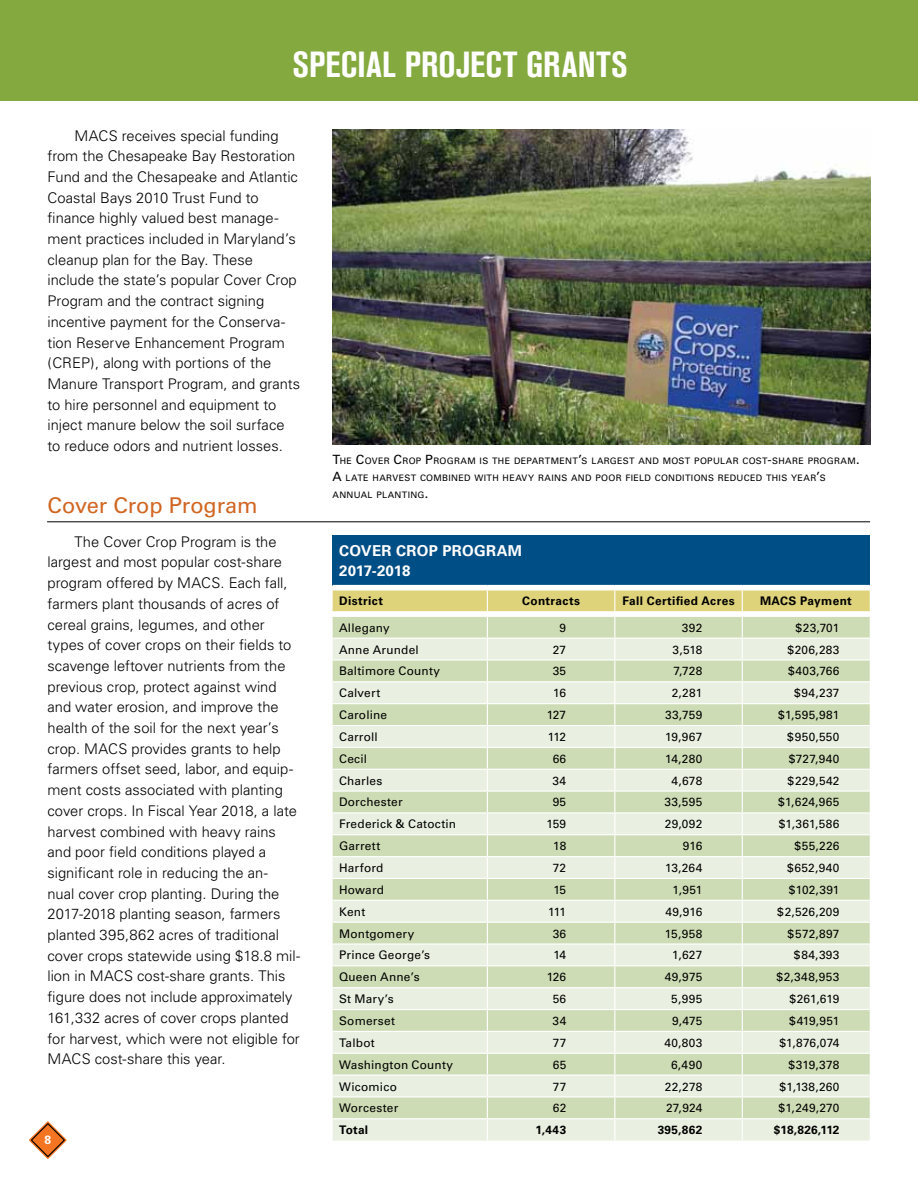
<style>
.page{position:relative;width:918px;height:1188px;background:#fff}
.page>*{position:absolute;margin:0;border:0;box-sizing:border-box;transform-origin:0 0}
.t1{font:700 condensed 36px "Akzidenz Grotesk BE";letter-spacing:.01em;color:#fff}
.t2{font:21.75px "Univers";letter-spacing:-.005em;color:#d16522}
.t3{font:700 15px/19.5px "Univers";letter-spacing:.015em;color:#fff}
.t4{font:300 14.7px/20.7px "Univers";color:#000}
.t5{font:700 12px "Univers";color:#fff}
.t6{font:11.85px "Univers";letter-spacing:.02em;color:#000}
.t7{font:700 11.85px "Univers";letter-spacing:.03em;color:#000}
.t8{font:8.85px/17.2px "Univers";letter-spacing:.035em;color:#000}
.s1{font-size:12.75px}
</style>
<div class="page">
<div style="left:0;top:0;width:918px;height:101px;background:#84a93e"></div>
<div style="left:333px;top:535px;width:537px;height:50px;background:#004e86"></div>
<svg style="left:333px;top:585px;width:537px;height:556px"></svg>
<img style="left:333px;top:130px;width:537px;height:314px">
<hr style="left:47px;top:521px;width:823px;height:1px;background:#000">
<svg style="left:30px;top:1122px;width:36px;height:36px"></svg>
<div style="left:29px;top:1121px;width:38px;height:38px;border:1px solid #f47521;border-radius:18px"></div>
<div style="left:31px;top:1123px;width:34px;height:34px;border:1px solid #000;border-radius:16px"></div>
<h1 class="t1" style="left:293px;top:44px;width:337px">SPECIAL PROJECT GRANTS</h1>
<p class="t4" style="left:48px;top:125px;width:254px;text-indent:27px">MACS receives special funding from the Chesapeake Bay Restoration Fund and the Chesapeake and Atlantic Coastal Bays 2010 Trust Fund to finance highly valued best manage&shy;ment practices included in Maryland’s cleanup plan for the Bay. These include the state’s popular Cover Crop Program and the contract signing incentive payment for the Conserva&shy;tion Reserve Enhancement Program (CREP), along with portions of the Manure Transport Program, and grants to hire personnel and equipment to inject manure below the soil surface to reduce odors and nutrient losses.</p>
<h2 class="t2" style="left:48px;top:493px;width:212px">Cover Crop Program</h2>
<p class="t4" style="left:48px;top:531px;width:254px;text-indent:27px">The Cover Crop Program is the largest and most popular cost-share program offered by MACS. Each fall, farmers plant thousands of acres of cereal grains, legumes, and other types of cover crops on their fields to scavenge leftover nutrients from the previous crop, protect against wind and water erosion, and improve the health of the soil for the next year’s crop. MACS provides grants to help farmers offset seed, labor, and equip&shy;ment costs associated with planting cover crops. In Fiscal Year 2018, a late harvest combined with heavy rains and poor field conditions played a significant role in reducing the an-<br>nual cover crop planting. During the 2017-2018 planting season, farmers planted 395,862 acres of traditional cover crops statewide using $18.8 mil&shy;lion in MACS cost-share grants. This figure does not include approximately 161,332 acres of cover crops planted for harvest, which were not eligible for MACS cost-share this year.</p>
<p class="t5" style="left:45px;top:1133px;width:8px">8</p>
<p class="t8" style="left:333px;top:452px;width:529px"><span class="s1">T</span>HE <span class="s1">C</span>OVER <span class="s1">C</span>ROP <span class="s1">P</span>ROGRAM IS THE DEPARTMENT<span class="s1">’</span>S LARGEST AND MOST POPULAR COST<span class="s1">-</span>SHARE PROGRAM<span class="s1">.<br>A</span> LATE HARVEST COMBINED WITH HEAVY RAINS AND POOR FIELD CONDITIONS REDUCED THIS YEAR<span class="s1">’</span>S<br>ANNUAL PLANTING<span class="s1">.</span></p>
<p class="t3" style="left:339px;top:541px;width:184px">COVER CROP PROGRAM<br>2017-2018</p>
<p class="t7" style="left:339px;top:594px;width:45px">District</p>
<p class="t7" style="left:522px;top:594px;width:60px">Contracts</p>
<p class="t7" style="left:622px;top:594px;width:114px">Fall Certified Acres</p>
<p class="t7" style="left:760px;top:594px;width:93px">MACS Payment</p>
<p class="t6" style="left:339px;top:620px;width:52px">Allegany</p>
<p class="t6" style="left:560px;top:620px;width:8px">9</p>
<p class="t6" style="left:682px;top:620px;width:22px">392</p>
<p class="t6" style="left:796px;top:620px;width:45px">$23,701</p>
<p class="t6" style="left:339px;top:642px;width:81px">Anne Arundel</p>
<p class="t6" style="left:553px;top:642px;width:15px">27</p>
<p class="t6" style="left:673px;top:642px;width:31px">3,518</p>
<p class="t6" style="left:787px;top:642px;width:54px">$206,283</p>
<p class="t6" style="left:339px;top:664px;width:103px">Baltimore County</p>
<p class="t6" style="left:553px;top:664px;width:15px">35</p>
<p class="t6" style="left:673px;top:664px;width:30px">7,728</p>
<p class="t6" style="left:788px;top:664px;width:53px">$403,766</p>
<p class="t6" style="left:339px;top:686px;width:43px">Calvert</p>
<p class="t6" style="left:553px;top:686px;width:14px">16</p>
<p class="t6" style="left:672px;top:686px;width:32px">2,281</p>
<p class="t6" style="left:794px;top:686px;width:47px">$94,237</p>
<p class="t6" style="left:339px;top:708px;width:50px">Caroline</p>
<p class="t6" style="left:547px;top:708px;width:21px">127</p>
<p class="t6" style="left:665px;top:708px;width:39px">33,759</p>
<p class="t6" style="left:778px;top:708px;width:63px">$1,595,981</p>
<p class="t6" style="left:339px;top:730px;width:40px">Carroll</p>
<p class="t6" style="left:548px;top:730px;width:20px">112</p>
<p class="t6" style="left:665px;top:730px;width:39px">19,967</p>
<p class="t6" style="left:787px;top:730px;width:54px">$950,550</p>
<p class="t6" style="left:339px;top:752px;width:30px">Cecil</p>
<p class="t6" style="left:553px;top:752px;width:15px">66</p>
<p class="t6" style="left:665px;top:752px;width:39px">14,280</p>
<p class="t6" style="left:789px;top:752px;width:52px">$727,940</p>
<p class="t6" style="left:339px;top:773px;width:45px">Charles</p>
<p class="t6" style="left:553px;top:773px;width:15px">34</p>
<p class="t6" style="left:672px;top:773px;width:32px">4,678</p>
<p class="t6" style="left:788px;top:773px;width:53px">$229,542</p>
<p class="t6" style="left:339px;top:795px;width:65px">Dorchester</p>
<p class="t6" style="left:553px;top:795px;width:15px">95</p>
<p class="t6" style="left:664px;top:795px;width:39px">33,595</p>
<p class="t6" style="left:778px;top:795px;width:63px">$1,624,965</p>
<p class="t6" style="left:339px;top:817px;width:118px">Frederick &amp; Catoctin</p>
<p class="t6" style="left:546px;top:817px;width:21px">159</p>
<p class="t6" style="left:665px;top:817px;width:39px">29,092</p>
<p class="t6" style="left:779px;top:817px;width:62px">$1,361,586</p>
<p class="t6" style="left:339px;top:839px;width:43px">Garrett</p>
<p class="t6" style="left:553px;top:839px;width:14px">18</p>
<p class="t6" style="left:683px;top:839px;width:21px">916</p>
<p class="t6" style="left:794px;top:839px;width:47px">$55,226</p>
<p class="t6" style="left:339px;top:861px;width:46px">Harford</p>
<p class="t6" style="left:553px;top:861px;width:15px">72</p>
<p class="t6" style="left:665px;top:861px;width:39px">13,264</p>
<p class="t6" style="left:787px;top:861px;width:54px">$652,940</p>
<p class="t6" style="left:339px;top:883px;width:47px">Howard</p>
<p class="t6" style="left:553px;top:883px;width:14px">15</p>
<p class="t6" style="left:673px;top:883px;width:31px">1,951</p>
<p class="t6" style="left:789px;top:883px;width:52px">$102,391</p>
<p class="t6" style="left:339px;top:905px;width:28px">Kent</p>
<p class="t6" style="left:548px;top:905px;width:20px">111</p>
<p class="t6" style="left:665px;top:905px;width:38px">49,916</p>
<p class="t6" style="left:777px;top:905px;width:64px">$2,526,209</p>
<p class="t6" style="left:339px;top:926px;width:77px">Montgomery</p>
<p class="t6" style="left:553px;top:926px;width:15px">36</p>
<p class="t6" style="left:665px;top:926px;width:39px">15,958</p>
<p class="t6" style="left:788px;top:926px;width:53px">$572,897</p>
<p class="t6" style="left:339px;top:948px;width:93px">Prince George’s</p>
<p class="t6" style="left:553px;top:948px;width:14px">14</p>
<p class="t6" style="left:672px;top:948px;width:32px">1,627</p>
<p class="t6" style="left:794px;top:948px;width:47px">$84,393</p>
<p class="t6" style="left:339px;top:970px;width:82px">Queen Anne’s</p>
<p class="t6" style="left:547px;top:970px;width:21px">126</p>
<p class="t6" style="left:665px;top:970px;width:39px">49,975</p>
<p class="t6" style="left:776px;top:970px;width:65px">$2,348,953</p>
<p class="t6" style="left:339px;top:992px;width:56px">St Mary’s</p>
<p class="t6" style="left:553px;top:992px;width:15px">56</p>
<p class="t6" style="left:671px;top:992px;width:33px">5,995</p>
<p class="t6" style="left:789px;top:992px;width:52px">$261,619</p>
<p class="t6" style="left:339px;top:1014px;width:57px">Somerset</p>
<p class="t6" style="left:553px;top:1014px;width:15px">34</p>
<p class="t6" style="left:672px;top:1014px;width:32px">9,475</p>
<p class="t6" style="left:789px;top:1014px;width:52px">$419,951</p>
<p class="t6" style="left:339px;top:1036px;width:37px">Talbot</p>
<p class="t6" style="left:553px;top:1036px;width:15px">77</p>
<p class="t6" style="left:664px;top:1036px;width:39px">40,803</p>
<p class="t6" style="left:779px;top:1036px;width:62px">$1,876,074</p>
<p class="t6" style="left:339px;top:1057px;width:116px">Washington County</p>
<p class="t6" style="left:553px;top:1057px;width:15px">65</p>
<p class="t6" style="left:671px;top:1057px;width:33px">6,490</p>
<p class="t6" style="left:788px;top:1057px;width:53px">$319,378</p>
<p class="t6" style="left:339px;top:1079px;width:59px">Wicomico</p>
<p class="t6" style="left:553px;top:1079px;width:15px">77</p>
<p class="t6" style="left:665px;top:1079px;width:39px">22,278</p>
<p class="t6" style="left:780px;top:1079px;width:61px">$1,138,260</p>
<p class="t6" style="left:339px;top:1101px;width:61px">Worcester</p>
<p class="t6" style="left:553px;top:1101px;width:15px">62</p>
<p class="t6" style="left:666px;top:1101px;width:38px">27,924</p>
<p class="t6" style="left:779px;top:1101px;width:62px">$1,249,270</p>
<p class="t7" style="left:339px;top:1123px;width:31px">Total</p>
<p class="t7" style="left:536px;top:1123px;width:32px">1,443</p>
<p class="t7" style="left:658px;top:1123px;width:46px">395,862</p>
<p class="t7" style="left:774px;top:1123px;width:67px">$18,826,112</p>
</div>
